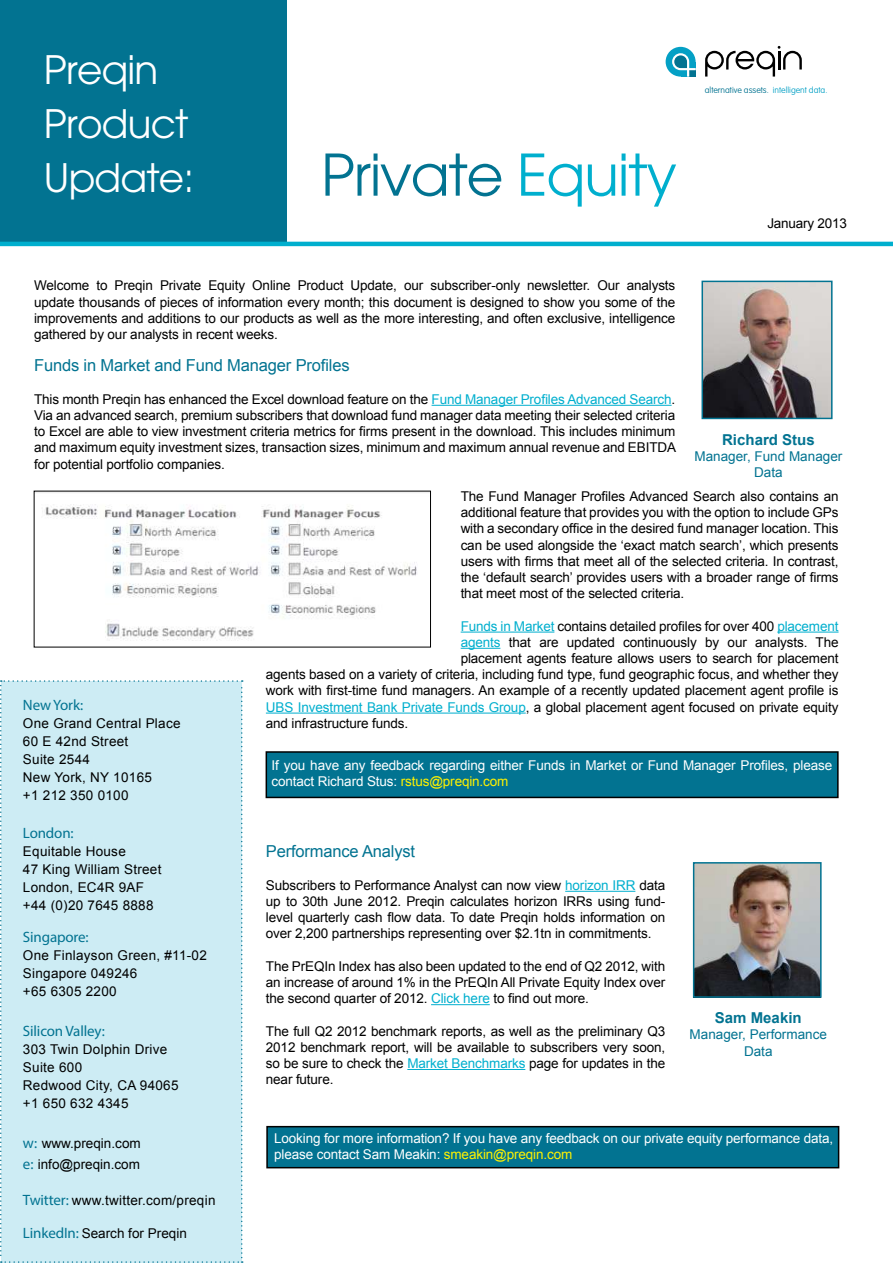
<style>
.page{position:relative;width:893px;height:1263px;background:#fff}
.page>*{position:absolute;margin:0;border:0;box-sizing:border-box;transform-origin:0 0}
.t1{font:57px "Avant Garde CE";letter-spacing:-.02em;color:#027391}
.t2{font:39px/54px "Avant Garde CE";letter-spacing:-.02em;color:#fff}
.t3{font:16.5px "Arial";letter-spacing:-.01em;color:#027391}
.t4{font:15px "Myriad Pro";letter-spacing:-.01em;color:#027391}
.t5{font:700 15px "Arial";color:#027391}
.t6{font:13.5px/16.2px "Arial";letter-spacing:-.01em;color:#000;text-align:justify}
.t7{font:13.5px/18px "Arial";letter-spacing:.02em;color:#000}
.t8{font:13.5px/16.2px "Arial";letter-spacing:-.01em;color:#fff}
.t9{font:13.5px/16.2px "Arial";color:#027391;text-align:center}
.t10{font:100 8.55px "VAG Rounded Std";color:#027391}
.s1{color:#00afce}
.s2{color:#04a0c5}
.s3{font-family:"Myriad Pro";font-size:15px;color:#027391}
.s4{color:#fff200}
</style>
<div class="page">
<hr style="left:431px;top:405px;width:240px;height:1px;background:#00afce">
<hr style="left:460px;top:632px;width:94px;height:1px;background:#00afce">
<hr style="left:777px;top:632px;width:61px;height:1px;background:#00afce">
<hr style="left:460px;top:648px;width:40px;height:1px;background:#00afce">
<hr style="left:266px;top:713px;width:259px;height:1px;background:#00afce">
<hr style="left:565px;top:891px;width:70px;height:1px;background:#00afce">
<hr style="left:431px;top:1004px;width:59px;height:1px;background:#00afce">
<hr style="left:407px;top:1069px;width:118px;height:1px;background:#00afce">
<div style="left:0;top:0;width:287px;height:245px;background:#027391"></div>
<svg style="left:705px;top:46px;width:96px;height:31px"></svg>
<div style="left:665px;top:47px;width:30px;height:30px;background:#04a0c5;border-radius:50%"></div>
<svg style="left:672px;top:53px;width:23px;height:24px"></svg>
<hr style="left:0;top:242px;width:892px;height:4px;background:#00afce">
<div style="left:0;top:680px;width:243px;height:583px;background:#cdecf4"></div>
<img style="left:703px;top:283px;width:127px;height:134px">
<div style="left:701px;top:281px;width:131px;height:138px;border:1px solid #027391"></div>
<div style="left:266px;top:752px;width:571px;height:45px;background:#027391"></div>
<div style="left:265px;top:751px;width:573px;height:47px;border:1px solid #000"></div>
<img style="left:695px;top:864px;width:124px;height:132px">
<div style="left:693px;top:862px;width:128px;height:136px;border:1px solid #027391"></div>
<div style="left:267px;top:1127px;width:571px;height:41px;background:#027391"></div>
<div style="left:266px;top:1126px;width:573px;height:42px;border:1px solid #000"></div>
<img style="left:42px;top:504px;width:375px;height:137px">
<h2 class="t2" style="left:44px;top:47px;width:152px">Preqin<br>Product<br>Update:</h2>
<h1 class="t1" style="left:321px;top:154px;width:357px">Private <span class="s1">Equity</span></h1>
<p class="t10" style="left:704px;top:86px;width:124px">alternative assets. <span class="s2">intelligent data.</span></p>
<p class="t6" style="left:767px;top:216px;width:81px">January 2013</p>
<p class="t6" style="left:34px;top:279px;width:642px">Welcome to Preqin Private Equity Online Product Update, our subscriber-only newsletter. Our analysts update thousands of pieces of information every month; this document is designed to show you some of the improvements and additions to our products as well as the more interesting, and often exclusive, intelligence gathered by our analysts in recent weeks.</p>
<p class="t3" style="left:34px;top:359px;width:317px">Funds in Market and Fund Manager Profiles</p>
<p class="t6" style="left:34px;top:392px;width:643px">This month Preqin has enhanced the Excel download feature on the <span class="s1">Fund Manager Profiles Advanced Search</span>.<br>Via an advanced search, premium subscribers that download fund manager data meeting their selected criteria to Excel are able to view investment criteria metrics for firms present in the download. This includes minimum and maximum equity investment sizes, transaction sizes, minimum and maximum annual revenue and EBITDA for potential portfolio companies.</p>
<p class="t6" style="left:460px;top:489px;width:379px">The Fund Manager Profiles Advanced Search also contains an additional feature that provides you with the option to include GPs with a secondary office in the desired fund manager location. This can be used alongside the ‘exact match search’, which presents users with firms that meet all of the selected criteria. In contrast, the ‘default search’ provides users with a broader range of firms that meet most of the selected criteria.</p>
<p class="t6" style="left:460px;top:619px;width:379px"><span class="s1">Funds in Market</span> contains detailed profiles for over 400 <span class="s1">placement</span></p>
<p class="t6" style="left:460px;top:635px;width:379px"><span class="s1">agents</span> that are updated continuously by our analysts. The</p>
<p class="t6" style="left:460px;top:651px;width:379px">placement agents feature allows users to search for placement</p>
<p class="t6" style="left:266px;top:667px;width:574px">agents based on a variety of criteria, including fund type, fund geographic focus, and whether they</p>
<p class="t6" style="left:266px;top:684px;width:574px">work with first-time fund managers. An example of a recently updated placement agent profile is</p>
<p class="t6" style="left:266px;top:700px;width:574px"><span class="s1">UBS Investment Bank Private Funds Group</span>, a global placement agent focused on private equity</p>
<p class="t6" style="left:266px;top:716px;width:144px">and infrastructure funds.</p>
<p class="t5" style="left:722px;top:434px;width:94px">Richard Stus</p>
<p class="t9" style="left:694px;top:449px;width:149px">Manager, Fund Manager<br>Data</p>
<p class="t4" style="left:23px;top:699px;width:62px">New York:</p>
<p class="t7" style="left:23px;top:715px;width:159px">One Grand Central Place<br>60 E 42nd Street<br>Suite 2544<br>New York, NY 10165<br>+1 212 350 0100</p>
<p class="t4" style="left:23px;top:827px;width:52px">London:</p>
<p class="t7" style="left:23px;top:843px;width:140px">Equitable House<br>47 King William Street<br>London, EC4R 9AF +44 (0)20 7645 8888</p>
<p class="t4" style="left:23px;top:932px;width:67px">Singapore:</p>
<p class="t7" style="left:23px;top:948px;width:185px">One Finlayson Green, #11-02<br>Singapore 049246<br>+65 6305 2200</p>
<p class="t4" style="left:23px;top:1025px;width:83px">Silicon Valley:</p>
<p class="t7" style="left:23px;top:1041px;width:157px">303 Twin Dolphin Drive<br>Suite 600<br>Redwood City, CA 94065 +1 650 632 4345</p>
<p class="t6" style="left:23px;top:1133px;width:119px;line-height:21.6px"><span class="s3">w:</span> www.preqin.com <span class="s3">e:</span> info@preqin.com</p>
<p class="t7" style="left:23px;top:1192px;width:194px"><span class="s3">Twitter:</span> www.twitter.com/preqin</p>
<p class="t6" style="left:23px;top:1226px;width:165px"><span class="s3">LinkedIn:</span> Search for Preqin</p>
<p class="t8" style="left:271px;top:758px;width:562px">If you have any feedback regarding either Funds in Market or Fund Manager Profiles, please contact Richard Stus: <span class="s4">rstus@preqin.com</span></p>
<p class="t3" style="left:266px;top:845px;width:151px">Performance Analyst</p>
<p class="t6" style="left:266px;top:878px;width:401px">Subscribers to Performance Analyst can now view <span class="s1">horizon IRR</span> data up to 30th June 2012. Preqin calculates horizon IRRs using fund&shy;level quarterly cash flow data. To date Preqin holds information on over 2,200 partnerships representing over $2.1tn in commitments.</p>
<p class="t6" style="left:266px;top:959px;width:401px">The PrEQIn Index has also been updated to the end of Q2 2012, with an increase of around 1% in the PrEQIn All Private Equity Index over the second quarter of 2012. <span class="s1">Click here</span> to find out more.</p>
<p class="t6" style="left:266px;top:1024px;width:401px">The full Q2 2012 benchmark reports, as well as the preliminary Q3<br>2012 benchmark report, will be available to subscribers very soon, so be sure to check the <span class="s1">Market Benchmarks</span> page for updates in the near future.</p>
<p class="t5" style="left:715px;top:1012px;width:88px">Sam Meakin</p>
<p class="t9" style="left:689px;top:1028px;width:139px">Manager, Performance<br>Data</p>
<p class="t8" style="left:274px;top:1131px;width:560px">Looking for more information? If you have any feedback on our private equity performance data, please contact Sam Meakin: <span class="s4">smeakin@preqin.com</span></p>
</div>
